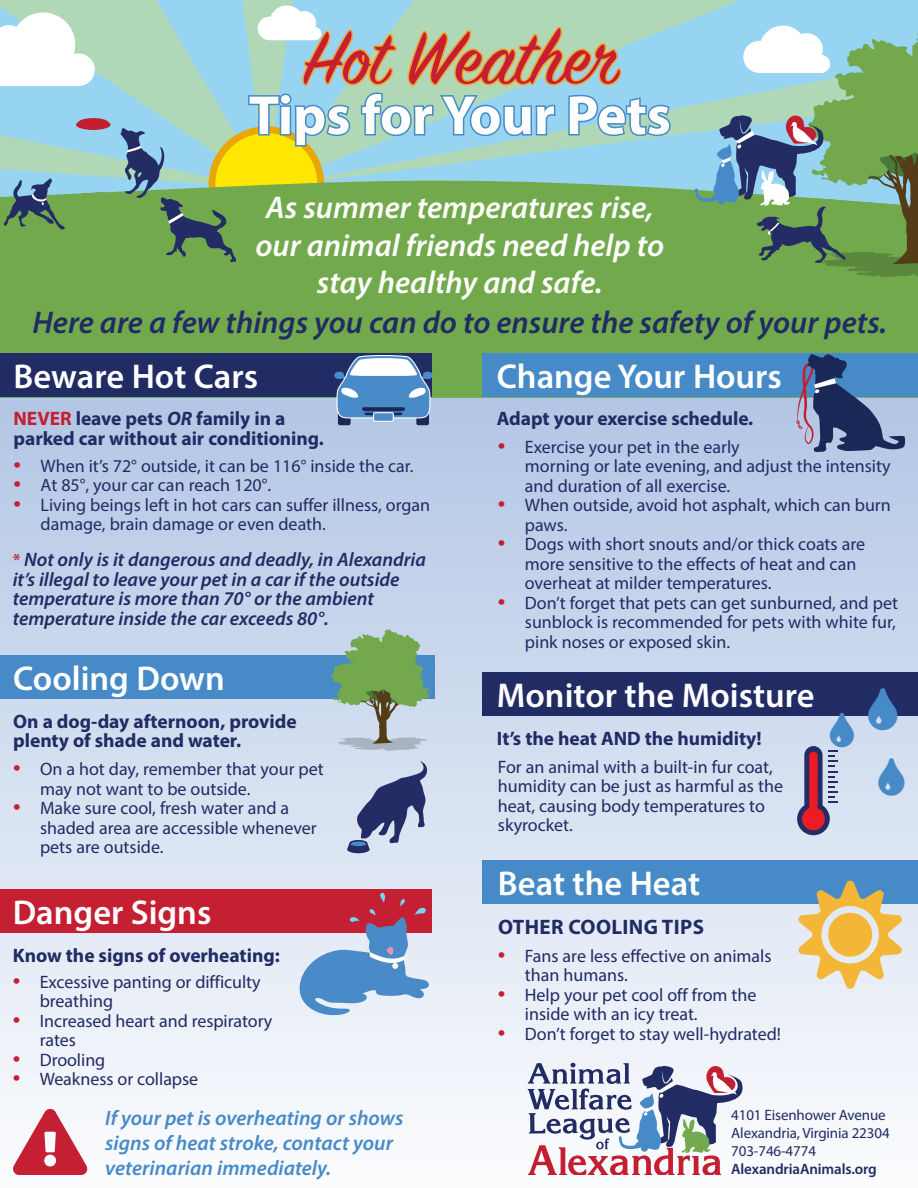
<style>
.page{position:relative;width:918px;height:1188px;background:#fff}
.page>*{position:absolute;margin:0;border:0;box-sizing:border-box;transform-origin:0 0}
.t1{font:82.5px "Sign Painter House Script";color:#c41f32}
.t2{font:700 55.5px "Myriad Pro";color:#fff}
.cx{font:600 34.5px "Myriad Pro";color:#fff}
.t3{font:italic 600 31.5px/37.8px "Myriad Pro";color:#fff;text-align:center}
.t4{font:italic 600 31.5px "Myriad Pro";color:#212b64}
.t5{font:27px "Myriad Pro";color:#c41f32}
.t6{font:italic 600 21px/25.2px "Myriad Pro";color:#478ac8}
.cx-2{font:700 21px "Myriad Pro";letter-spacing:.015em;color:#212b64}
.cx-3{font:700 19.5px/19.5px "Myriad Pro";letter-spacing:-.005em;color:#212b64}
.cx-4{font:italic 600 19.5px/19.5px "Myriad Pro";color:#212b64}
.cx-5{font:18px/19.5px "Myriad Pro";color:#212b64}
.t7{font:15px/18px "Myriad Pro";letter-spacing:-.01em;color:#212b64}
.s1{color:#c41f32}
.s2{font-style:italic}
.s3{font-size:27px;color:#c41f32}
.s4{font-style:normal;font-size:18px;color:#c41f32}
.s5{font-weight:600}
</style>
<div class="page">
<div style="left:0;top:392px;width:918px;height:796px;background:linear-gradient(to bottom,#b1c5e4,#fbfcfd)"></div>
<div style="left:744px;top:0;width:174px;height:26px;background:#97d4f2"></div>
<svg style="left:672px;top:0;width:72px;height:29px;background:#a2d5d5"></svg>
<svg style="left:672px;top:29px;width:23px;height:133px;background:#9bd4e6"></svg>
<svg style="left:672px;top:162px;width:23px;height:192px;background:#77ae65"></svg>
<svg style="left:528px;top:1063px;width:215px;height:112px"></svg>
<div style="left:483px;top:860px;width:435px;height:43px;background:#478ac8"></div>
<svg style="left:0;top:0;width:672px;height:425px;background:#8ab490"></svg>
<div style="left:334px;top:372px;width:10px;height:7px;background:#498ac9;border-radius:50%"></div>
<div style="left:423px;top:372px;width:10px;height:7px;background:#498ac9;border-radius:50%"></div>
<div style="left:374px;top:413px;width:19px;height:8px;background:#498ac9"></div>
<div style="left:373px;top:412px;width:21px;height:10px;border:1px solid #fff"></div>
<div style="left:483px;top:354px;width:435px;height:43px;background:#478ac8"></div>
<svg style="left:695px;top:26px;width:223px;height:426px;background:#7aa58c"></svg>
<div style="left:0;top:889px;width:432px;height:44px;background:#c41f32"></div>
<svg style="left:299px;top:893px;width:130px;height:123px"></svg>
<div style="left:483px;top:672px;width:435px;height:44px;background:#212b64"></div>
<div style="left:0;top:655px;width:434px;height:44px;background:#478ac8"></div>
<svg style="left:331px;top:629px;width:99px;height:122px;background:#96b599"></svg>
<svg style="left:347px;top:761px;width:83px;height:92px;background:#929cbb"></svg>
<div style="left:798px;top:903px;width:104px;height:86px;background:#e5ecf6"></div>
<svg style="left:868px;top:716px;width:29px;height:14px"></svg>
<svg style="left:878px;top:757px;width:27px;height:38px"></svg>
<svg style="left:797px;top:716px;width:57px;height:119px;background:#b9a7be"></svg>
<svg style="left:13px;top:1108px;width:75px;height:67px"></svg>
<p class="t1" style="left:302px;top:8px;width:322px">Hot Weather</p>
<p class="t2" style="left:249px;top:79px;width:424px">Tips for Your Pets</p>
<p class="t3" style="left:255px;top:187px;width:410px">As summer temperatures rise, our animal friends need help to stay healthy and safe.</p>
<p class="t4" style="left:33px;top:302px;width:856px">Here are a few things you can do to ensure the safety of your pets.</p>
<p class="cx" style="left:14px;top:355px;width:246px">Beware Hot Cars</p>
<p class="cx-3" style="left:14px;top:409px;width:312px"><span class="s1">NEVER</span> leave pets <span class="s2">OR</span> family in a parked car without air conditioning.</p>
<p class="cx-5" style="left:14px;top:456px;width:401px"><span class="s3">•</span> When it’s 72° outside, it can be 116° inside the car.</p>
<p class="cx-5" style="left:14px;top:475px;width:259px"><span class="s3">•</span> At 85°, your car can reach 120°.</p>
<p class="cx-5" style="left:41px;top:495px;width:391px;text-indent:-27px"><span class="s3">•</span> Living beings left in hot cars can suffer illness, organ damage, brain damage or even death.</p>
<p class="cx-4" style="left:13px;top:550px;width:415px"><span class="s4">*</span> Not only is it dangerous and deadly, in Alexandria it’s illegal to leave your pet in a car if the outside temperature is more than 70° or the ambient temperature inside the car exceeds 80°.</p>
<p class="cx" style="left:13px;top:656px;width:213px">Cooling Down</p>
<p class="cx-3" style="left:13px;top:711px;width:285px">On a dog-day afternoon, provide plenty of shade and water.</p>
<p class="cx-5" style="left:40px;top:759px;width:285px;text-indent:-27px"><span class="s3">•</span> On a hot day, remember that your pet may not want to be outside.</p>
<p class="cx-5" style="left:40px;top:798px;width:278px;text-indent:-27px"><span class="s3">•</span> Make sure cool, fresh water and a shaded area are accessible whenever pets are outside.</p>
<p class="cx" style="left:13px;top:890px;width:200px">Danger Signs</p>
<p class="cx-3" style="left:13px;top:945px;width:269px">Know the signs of overheating:</p>
<p class="cx-5" style="left:40px;top:972px;width:223px;text-indent:-27px"><span class="s3">•</span> Excessive panting or difficulty breathing</p>
<p class="cx-5" style="left:40px;top:1011px;width:234px;text-indent:-27px"><span class="s3">•</span> Increased heart and respiratory rates</p>
<p class="cx-5" style="left:13px;top:1050px;width:94px"><span class="s3">•</span> Drooling</p>
<p class="cx-5" style="left:13px;top:1069px;width:187px"><span class="s3">•</span> Weakness or collapse</p>
<p class="t6" style="left:105px;top:1105px;width:300px">If your pet is overheating or shows signs of heat stroke, contact your</p>
<p class="t6" style="left:105px;top:1155px;width:228px">veterinarian immediately.</p>
<p class="cx" style="left:497px;top:355px;width:287px">Change Your Hours</p>
<p class="cx-3" style="left:497px;top:409px;width:258px">Adapt your exercise schedule.</p>
<p class="cx-5" style="left:525px;top:436px;width:367px;text-indent:-27px"><span class="s3">•</span> Exercise your pet in the early<br>morning or late evening, and adjust the intensity and duration of all exercise.</p>
<p class="cx-5" style="left:525px;top:495px;width:368px;text-indent:-27px"><span class="s3">•</span> When outside, avoid hot asphalt, which can burn paws.</p>
<p class="cx-5" style="left:525px;top:534px;width:342px;text-indent:-27px"><span class="s3">•</span> Dogs with short snouts and/or thick coats are more sensitive to the effects of heat and can overheat at milder temperatures.</p>
<p class="cx-5" style="left:525px;top:592px;width:375px;text-indent:-27px"><span class="s3">•</span> Don’t forget that pets can get sunburned, and pet sunblock is recommended for pets with white fur, pink noses or exposed skin.</p>
<p class="cx" style="left:497px;top:673px;width:319px">Monitor the Moisture</p>
<p class="cx-3" style="left:497px;top:728px;width:266px">It’s the heat AND the humidity!</p>
<p class="cx-5" style="left:498px;top:757px;width:287px">For an animal with a built-in fur coat, humidity can be just as harmful as the heat, causing body temperatures to skyrocket.</p>
<p class="cx" style="left:498px;top:862px;width:204px">Beat the Heat</p>
<p class="cx-2" style="left:498px;top:913px;width:207px">OTHER COOLING TIPS</p>
<p class="cx-5" style="left:525px;top:946px;width:248px">Fans are less effective on animals than humans.</p>
<p class="cx-5" style="left:525px;top:985px;width:233px">Help your pet cool off from the inside with an icy treat.</p>
<p class="cx-5" style="left:498px;top:1024px;width:285px"><span class="s3">•</span> Don’t forget to stay well-hydrated!</p>
<p class="t5" style="left:498px;top:936px;width:9px">•</p>
<p class="t5" style="left:498px;top:975px;width:9px">•</p>
<p class="t7" style="left:731px;top:1105px;width:156px">4101 Eisenhower Avenue</p>
<p class="t7" style="left:731px;top:1123px;width:160px">Alexandria, Virginia 22304<br>703-746-4774<br><span class="s5">AlexandriaAnimals.org</span></p>
</div>
